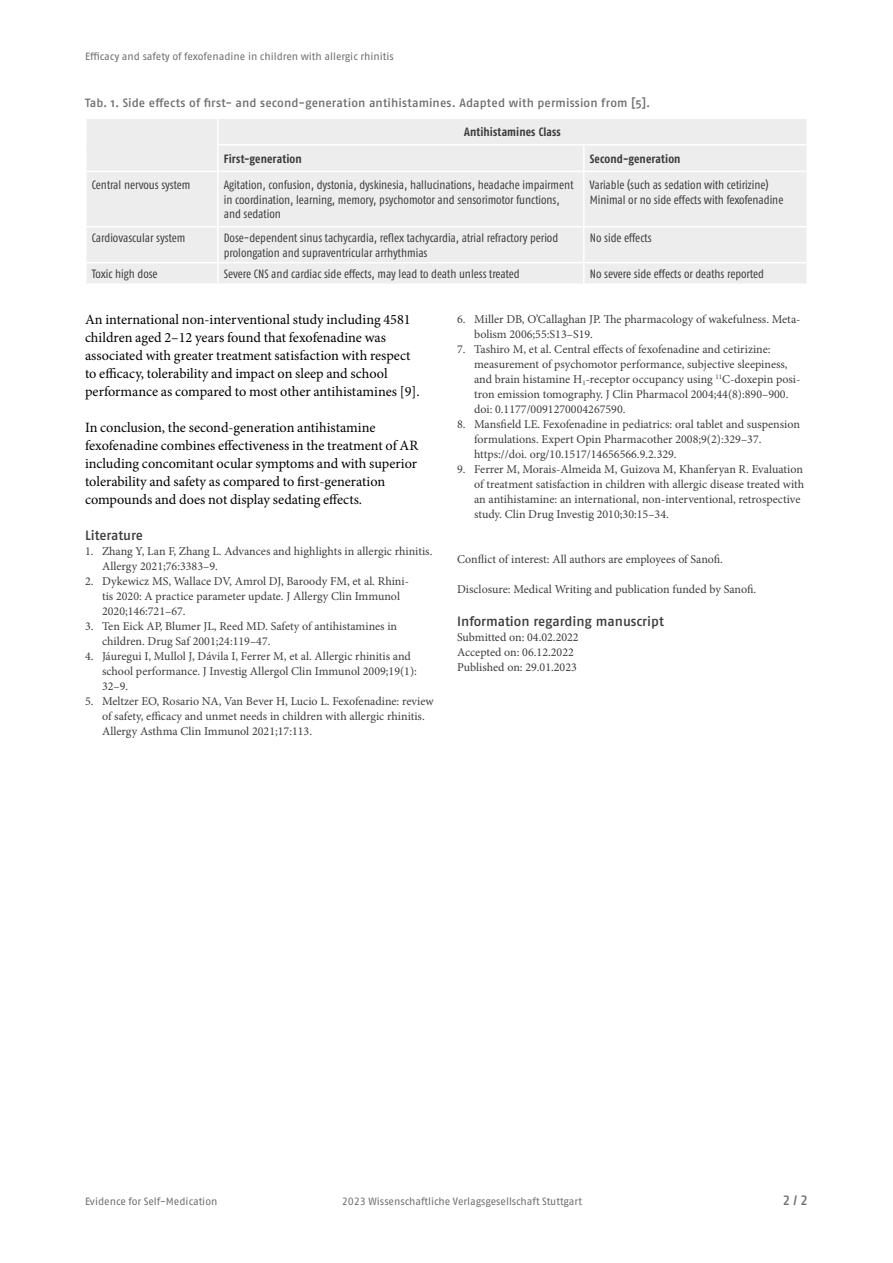
<style>
.page{position:relative;width:893px;height:1263px;background:#fff}
.page>*{position:absolute;margin:0;border:0;box-sizing:border-box;transform-origin:0 0}
.t1{font:14.25px/18px "Minion Pro";color:#000}
.t2{font:500 13.5px "Fago Pro";letter-spacing:-.005em;color:#3c3c3b}
.t3{font:500 13.5px "Fago Pro";color:#706f6f}
.t4{font:12px/15px "Minion Pro";color:#3c3c3b}
.t5{font:condensed 12px/14.4px "Fago Pro";color:#3c3c3b}
.t6{font:500 12px "Fago Pro";letter-spacing:.01em;color:#706f6f}
.t7{font:700 condensed 12px "Fago Pro";letter-spacing:.01em;color:#3c3c3b}
.t8{font:10.5px "Fago Pro";letter-spacing:-.005em;color:#706f6f}
</style>
<div class="page">
<div style="left:87px;top:119px;width:719px;height:164px;background:#ededee"></div>
<hr style="left:583px;top:146px;width:2px;height:25px;background:#fff">
<hr style="left:217px;top:172px;width:1px;height:54px;background:#fff">
<hr style="left:583px;top:172px;width:2px;height:54px;background:#fff">
<hr style="left:85px;top:226px;width:133px;height:1px;background:#fff">
<hr style="left:218px;top:226px;width:366px;height:1px;background:#fff">
<hr style="left:217px;top:227px;width:1px;height:35px;background:#fff">
<hr style="left:584px;top:226px;width:224px;height:1px;background:#fff">
<hr style="left:583px;top:227px;width:2px;height:35px;background:#fff">
<hr style="left:85px;top:262px;width:133px;height:1px;background:#fff">
<hr style="left:218px;top:262px;width:366px;height:1px;background:#fff">
<svg style="left:217px;top:263px;width:1px;height:20px"></svg>
<hr style="left:584px;top:262px;width:224px;height:1px;background:#fff">
<hr style="left:583px;top:263px;width:2px;height:20px;background:#fff">
<hr style="left:218px;top:171px;width:366px;height:1px;background:#fff">
<hr style="left:584px;top:171px;width:224px;height:1px;background:#fff">
<hr style="left:217px;top:144px;width:367px;height:2px;background:#fff">
<hr style="left:584px;top:144px;width:224px;height:2px;background:#fff">
<svg style="left:217px;top:119px;width:1px;height:52px"></svg>
<hr style="left:85px;top:171px;width:133px;height:1px;background:#fff">
<p class="t8" style="left:85px;top:50px;width:310px">Efficacy and safety of fexofenadine in children with allergic rhinitis</p>
<p class="t6" style="left:85px;top:96px;width:567px">Tab. 1. Side effects of first- and second-generation antihistamines. Adapted with permission from [5].</p>
<p class="t7" style="left:464px;top:125px;width:98px">Antihistamines Class</p>
<p class="t7" style="left:224px;top:151px;width:79px">First-generation</p>
<p class="t7" style="left:590px;top:151px;width:92px">Second-generation</p>
<p class="t5" style="left:92px;top:178px;width:100px">Central nervous system</p>
<p class="t5" style="left:224px;top:178px;width:351px">Agitation, confusion, dystonia, dyskinesia, hallucinations, headache impairment in coordination, learning, memory, psychomotor and sensorimotor functions, and sedation</p>
<p class="t5" style="left:590px;top:178px;width:195px">Variable (such as sedation with cetirizine)<br>Minimal or no side effects with fexofenadine</p>
<p class="t5" style="left:92px;top:231px;width:95px">Cardiovascular system</p>
<p class="t5" style="left:224px;top:231px;width:336px">Dose-dependent sinus tachycardia, reflex tachycardia, atrial refractory period prolongation and supraventricular arrhythmias</p>
<p class="t5" style="left:590px;top:231px;width:63px">No side effects</p>
<p class="t5" style="left:92px;top:267px;width:67px">Toxic high dose</p>
<p class="t5" style="left:224px;top:267px;width:297px">Severe CNS and cardiac side effects, may lead to death unless treated</p>
<p class="t5" style="left:590px;top:267px;width:176px">No severe side effects or deaths reported</p>
<p class="t1" style="left:85px;top:311px;width:336px">An international non-interventional study including 4581 children aged 2–12 years found that fexofenadine was associated with greater treatment satisfaction with respect to efficacy, tolerability and impact on sleep and school performance as compared to most other antihistamines [9].</p>
<p class="t1" style="left:85px;top:419px;width:335px">In conclusion, the second-generation antihistamine fexofenadine combines effectiveness in the treatment of AR including concomitant ocular symptoms and with superior tolerability and safety as compared to first-generation compounds and does not display sedating effects.</p>
<p class="t2" style="left:85px;top:527px;width:59px">Literature</p>
<p class="t4" style="left:102px;top:544px;width:332px;text-indent:-17px">1. Zhang Y, Lan F, Zhang L. Advances and highlights in allergic rhinitis.<br>Allergy 2021;76:3383–9.</p>
<p class="t4" style="left:102px;top:574px;width:308px;text-indent:-17px">2. Dykewicz MS, Wallace DV, Amrol DJ, Baroody FM, et al. Rhini&shy;tis 2020: A practice parameter update. J Allergy Clin Immunol<br>2020;146:721–67.</p>
<p class="t4" style="left:102px;top:619px;width:297px;text-indent:-17px">3. Ten Eick AP, Blumer JL, Reed MD. Safety of antihistamines in children. Drug Saf 2001;24:119–47.</p>
<p class="t4" style="left:102px;top:649px;width:316px;text-indent:-17px">4. Jáuregui I, Mullol J, Dávila I, Ferrer M, et al. Allergic rhinitis and school performance. J Investig Allergol Clin Immunol 2009;19(1):<br>32–9.</p>
<p class="t4" style="left:102px;top:694px;width:333px;text-indent:-17px">5. Meltzer EO, Rosario NA, Van Bever H, Lucio L. Fexofenadine: review of safety, efficacy and unmet needs in children with allergic rhinitis.<br>Allergy Asthma Clin Immunol 2021;17:113.</p>
<p class="t4" style="left:474px;top:311px;width:328px;text-indent:-17px">6. Miller DB, O’Callaghan JP. The pharmacology of wakefulness. Meta&shy;bolism 2006;55:S13–S19.</p>
<p class="t4" style="left:474px;top:341px;width:328px;text-indent:-17px">7. Tashiro M, et al. Central effects of fexofenadine and cetirizine: measurement of psychomotor performance, subjective sleepiness, and brain histamine H<sub>1</sub>-receptor occupancy using <sup>11</sup>C-doxepin posi&shy;tron emission tomography. J Clin Pharmacol 2004;44(8):890–900. doi: 0.1177/0091270004267590.</p>
<p class="t4" style="left:474px;top:416px;width:327px;text-indent:-17px">8. Mansfield LE. Fexofenadine in pediatrics: oral tablet and suspension formulations. Expert Opin Pharmacother 2008;9(2):329–37. https://doi. org/10.1517/14656566.9.2.329.</p>
<p class="t4" style="left:474px;top:461px;width:332px;text-indent:-17px">9. Ferrer M, Morais-Almeida M, Guizova M, Khanferyan R. Evaluation of treatment satisfaction in children with allergic disease treated with an antihistamine: an international, non-interventional, retrospective study. Clin Drug Investig 2010;30:15–34.</p>
<p class="t4" style="left:457px;top:551px;width:267px">Conflict of interest: All authors are employees of Sanofi.</p>
<p class="t4" style="left:457px;top:581px;width:300px">Disclosure: Medical Writing and publication funded by Sanofi.</p>
<p class="t2" style="left:457px;top:613px;width:208px">Information regarding manuscript</p>
<p class="t4" style="left:457px;top:629px;width:123px">Submitted on: 04.02.2022<br>Accepted on: 06.12.2022<br>Published on: 29.01.2023</p>
<p class="t8" style="left:85px;top:1195px;width:134px">Evidence for Self-Medication</p>
<p class="t8" style="left:342px;top:1195px;width:242px">2023 Wissenschaftliche Verlagsgesellschaft Stuttgart</p>
<p class="t3" style="left:782px;top:1192px;width:27px">2 / 2</p>
</div>
